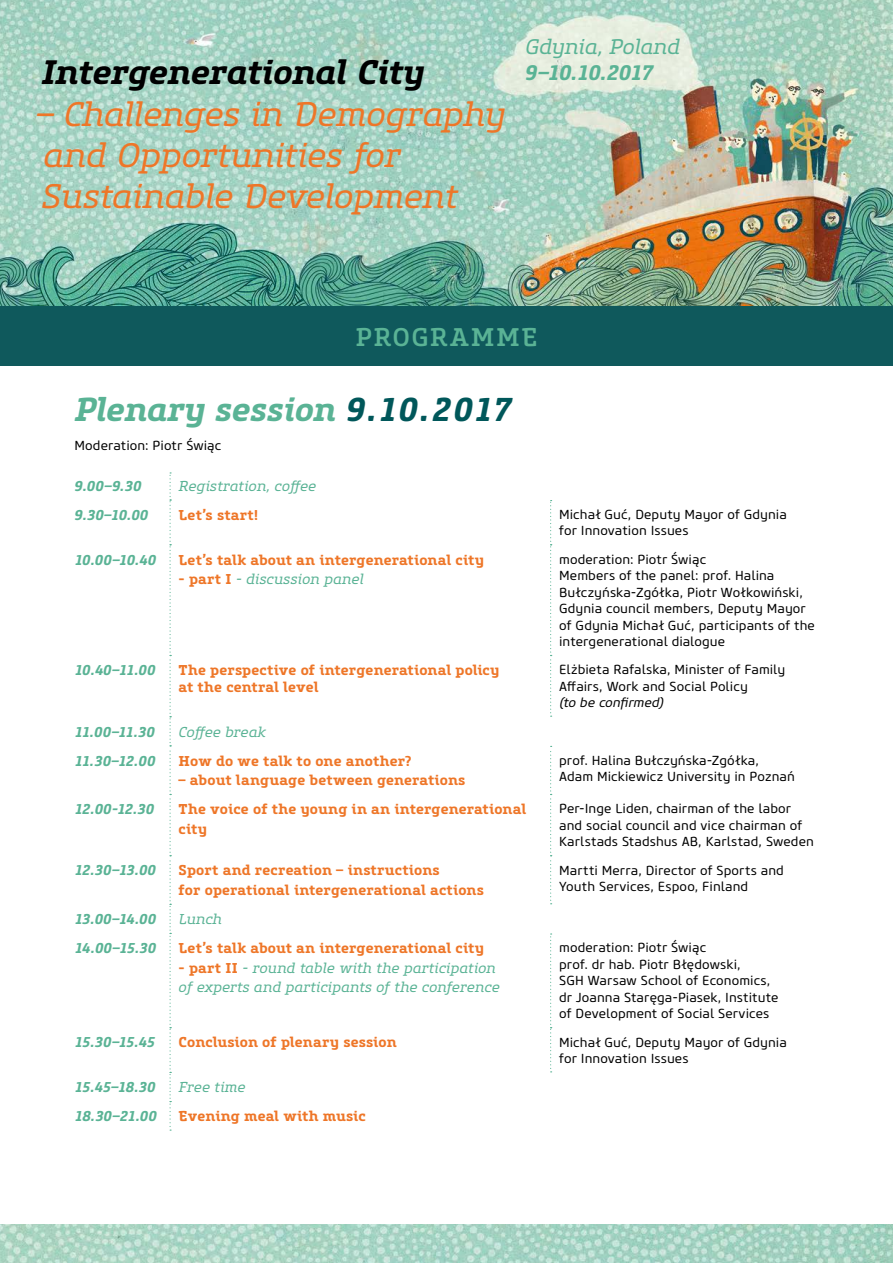
<style>
.page{position:relative;width:893px;height:1263px;background:#fff}
.page>*{position:absolute;margin:0;border:0;box-sizing:border-box;transform-origin:0 0}
.t1{font:italic 33.9px/40.8px "Core Slab M45";letter-spacing:-.015em;color:#ee7628}
.t2{font:italic 700 33.9px "Core Slab M65";letter-spacing:-.015em;color:#000}
.t3{font:italic 700 33px "Core Slab M65";letter-spacing:-.01em;color:#5ab395}
.t4{font:500 25.5px "Core Slab M55";letter-spacing:.055em;color:#5ab395}
.t5{font:italic 21px "Core Slab M45";letter-spacing:-.015em;color:#5ab395}
.t6{font:italic 700 21px "Core Slab M65";letter-spacing:-.025em;color:#5ab395}
.t7{font:700 14.25px/19.5px "Core Slab M65";letter-spacing:.005em;color:#ee7628}
.t8{font:italic 14.25px/19.5px "Core Slab M45";letter-spacing:-.005em;color:#5ab395}
.t9{font:italic 700 14.25px "Core Slab M65";letter-spacing:-.01em;color:#5ab395}
.t10{font:13.05px/16.5px "Core Sans M45";letter-spacing:.005em;color:#000}
.t11{font:italic 13.05px "Core Sans M45";letter-spacing:.005em;color:#000}
.s1{color:#00575a}
.s2{font-family:"Core Slab M65";font-weight:700;font-style:normal;color:#ee7628}
</style>
<div class="page">
<img style="left:0;top:0;width:893px;height:306px">
<div style="left:0;top:306px;width:893px;height:60px;background:#0f595c"></div>
<svg style="left:550px;top:500px;width:2px;height:217px"></svg>
<svg style="left:550px;top:746px;width:2px;height:158px"></svg>
<svg style="left:550px;top:933px;width:2px;height:139px"></svg>
<svg style="left:170px;top:472px;width:1px;height:659px"></svg>
<img style="left:0;top:1225px;width:893px;height:38px">
<h1 class="t2" style="left:41px;top:51px;width:385px">Intergenerational City</h1>
<h1 class="t1" style="left:36px;top:95px;width:471px">– Challenges in Demography and Opportunities for<br>Sustainable Development</h1>
<h3 class="t5" style="left:525px;top:34px;width:157px">Gdynia, Poland</h3>
<h3 class="t6" style="left:525px;top:59px;width:129px">9–10.10.2017</h3>
<h3 class="t4" style="left:355px;top:321px;width:184px">PROGRAMME</h3>
<h2 class="t3" style="left:74px;top:388px;width:438px">Plenary session <span class="s1">9.10.2017</span></h2>
<p class="t10" style="left:74px;top:438px;width:149px">Moderation: Piotr Świąc</p>
<p class="t9" style="left:74px;top:476px;width:68px">9.00–9.30</p>
<p class="t8" style="left:179px;top:476px;width:139px">Registration, coffee</p>
<p class="t9" style="left:74px;top:506px;width:75px">9.30–10.00</p>
<p class="t7" style="left:179px;top:505px;width:81px">Let’s start!</p>
<p class="t10" style="left:559px;top:506px;width:229px">Michał Guć, Deputy Mayor of Gdynia for Innovation Issues</p>
<p class="t9" style="left:74px;top:550px;width:83px">10.00–10.40</p>
<p class="t7" style="left:179px;top:550px;width:307px">Let’s talk about an intergenerational city</p>
<p class="t8" style="left:179px;top:570px;width:187px"><span class="s2">- part I</span> - discussion panel</p>
<p class="t10" style="left:559px;top:551px;width:257px">moderation: Piotr Świąc<br>Members of the panel: prof. Halina Bułczyńska-Zgółka, Piotr Wołkowiński, Gdynia council members, Deputy Mayor of Gdynia Michał Guć, participants of the intergenerational dialogue</p>
<p class="t9" style="left:74px;top:661px;width:82px">10.40–11.00</p>
<p class="t7" style="left:179px;top:662px;width:322px;line-height:16.5px">The perspective of intergenerational policy at the central level</p>
<p class="t10" style="left:559px;top:662px;width:227px">Elżbieta Rafalska, Minister of Family<br>Affairs, Work and Social Policy</p>
<p class="t11" style="left:559px;top:695px;width:107px">(to be confirmed)</p>
<p class="t9" style="left:74px;top:722px;width:82px">11.00–11.30</p>
<p class="t8" style="left:179px;top:722px;width:89px">Coffee break</p>
<p class="t9" style="left:74px;top:751px;width:82px">11.30–12.00</p>
<p class="t7" style="left:179px;top:751px;width:235px">How do we talk to one another?</p>
<p class="t7" style="left:179px;top:770px;width:288px">– about language between generations</p>
<p class="t10" style="left:559px;top:752px;width:237px">prof. Halina Bułczyńska-Zgółka,<br>Adam Mickiewicz University in Poznań</p>
<p class="t9" style="left:74px;top:800px;width:81px">12.00-12.30</p>
<p class="t7" style="left:179px;top:800px;width:349px">The voice of the young in an intergenerational city</p>
<p class="t10" style="left:559px;top:801px;width:256px">Per-Inge Liden, chairman of the labor and social council and vice chairman of<br>Karlstads Stadshus AB, Karlstad, Sweden</p>
<p class="t9" style="left:74px;top:861px;width:83px">12.30–13.00</p>
<p class="t7" style="left:179px;top:861px;width:307px">Sport and recreation – instructions<br>for operational intergenerational actions</p>
<p class="t10" style="left:559px;top:862px;width:226px">Martti Merra, Director of Sports and<br>Youth Services, Espoo, Finland</p>
<p class="t9" style="left:74px;top:910px;width:83px">13.00–14.00</p>
<p class="t8" style="left:179px;top:910px;width:45px">Lunch</p>
<p class="t9" style="left:74px;top:939px;width:83px">14.00–15.30</p>
<p class="t7" style="left:179px;top:939px;width:307px">Let’s talk about an intergenerational city</p>
<p class="t8" style="left:179px;top:958px;width:323px"><span class="s2">- part II</span> - round table with the participation of experts and participants of the conference</p>
<p class="t10" style="left:559px;top:940px;width:221px">moderation: Piotr Świąc<br>prof. dr hab. Piotr Błędowski,<br>SGH Warsaw School of Economics, dr Joanna Staręga-Piasek, Institute of Development of Social Services</p>
<p class="t9" style="left:74px;top:1033px;width:82px">15.30–15.45</p>
<p class="t7" style="left:179px;top:1033px;width:220px">Conclusion of plenary session</p>
<p class="t10" style="left:559px;top:1034px;width:229px">Michał Guć, Deputy Mayor of Gdynia for Innovation Issues</p>
<p class="t9" style="left:74px;top:1078px;width:82px">15.45–18.30</p>
<p class="t8" style="left:179px;top:1078px;width:68px">Free time</p>
<p class="t9" style="left:74px;top:1107px;width:84px">18.30–21.00</p>
<p class="t7" style="left:179px;top:1107px;width:189px">Evening meal with music</p>
</div>
